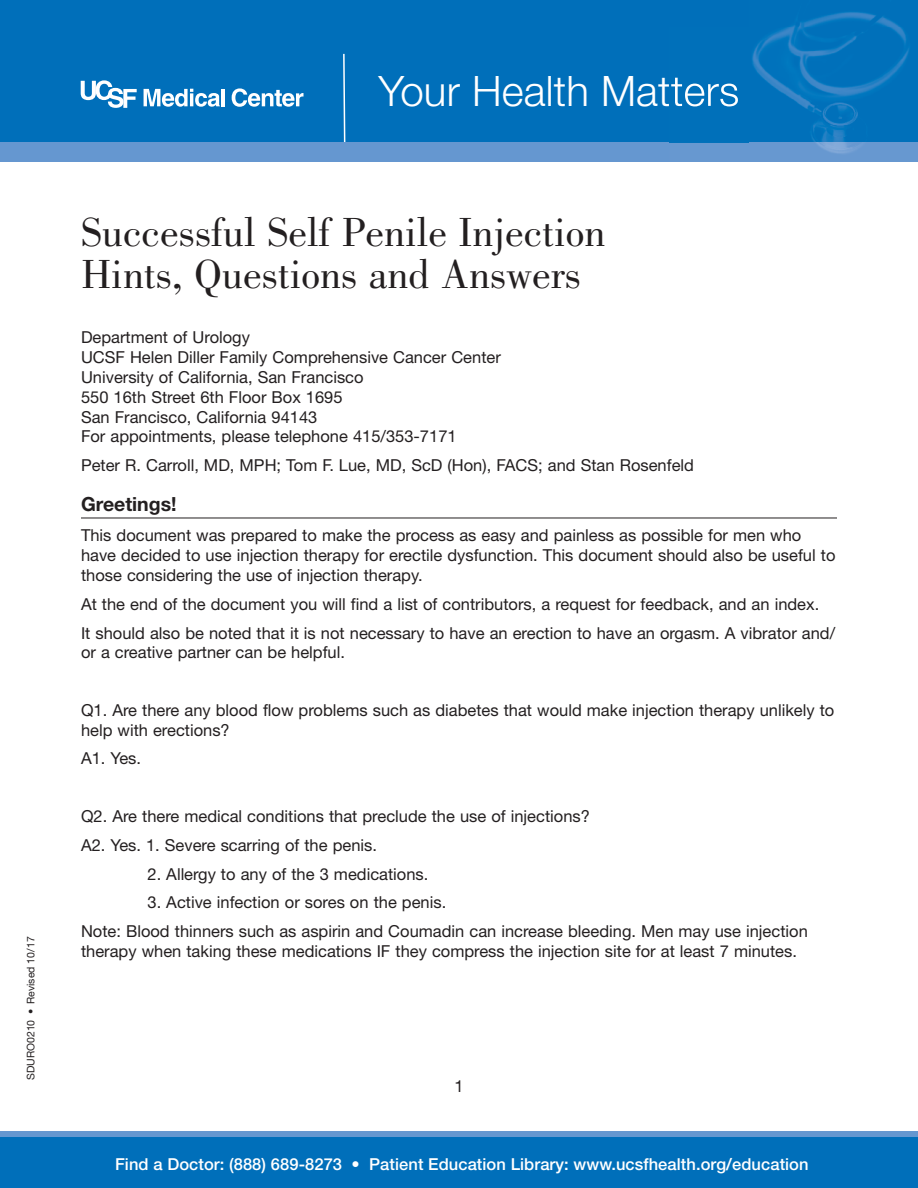
<style>
.page{position:relative;width:918px;height:1188px;background:#fff}
.page>*{position:absolute;margin:0;border:0;box-sizing:border-box;transform-origin:0 0}
.t1{font:42px/42px "Bodoni Std";color:#231f20}
.t2{font:300 42px "Helvetica Neue";color:#fff}
.t3{font:700 19.5px "Helvetica Neue LT Std";color:#231f20}
.body{font:16.5px/19.8px "Helvetica Neue LT Std";color:#231f20}
.after_Header{font:16.5px/19.8px "Helvetica Neue LT Std";color:#231f20}
.t4{font:500 16.5px "Helvetica Neue";letter-spacing:.005em;color:#fff}
.t5{font:10.5px "Helvetica Neue LT Std";color:#231f20}
</style>
<div class="page">
<div style="left:0;top:0;width:918px;height:148px;background:#006fba"></div>
<svg style="left:342px;top:53px;width:5px;height:90px"></svg>
<svg style="left:81px;top:80px;width:56px;height:28px"></svg>
<svg style="left:144px;top:89px;width:76px;height:18px"></svg>
<hr style="left:222px;top:89px;width:3px;height:17px;background:#fff">
<svg style="left:232px;top:88px;width:72px;height:19px"></svg>
<div style="left:0;top:1134px;width:918px;height:54px;background:#006fba"></div>
<div style="left:0;top:143px;width:918px;height:19px;background:#6597d0"></div>
<div style="left:0;top:1131px;width:918px;height:6px;background:#6597d0"></div>
<img style="left:671px;top:78px;width:67px;height:28px">
<img style="left:750px;top:12px;width:168px;height:142px">
<hr style="left:81px;top:518px;width:756px;height:1px;background:#231f20">
<p class="t5" style="left:25px;top:1080px;width:145px;rotate:-90deg">SDURO0210 • Revised 10/17</p>
<h1 class="t2" style="left:378px;top:65px;width:362px">Your Health Matters</h1>
<p class="t1" style="left:81px;top:211px;width:526px">Successful Self Penile Injection<br>Hints, Questions and Answers</p>
<p class="body" style="left:81px;top:328px;width:421px">Department of Urology<br>UCSF Helen Diller Family Comprehensive Cancer Center University of California, San Francisco<br>550 16th Street 6th Floor Box 1695<br>San Francisco, California 94143<br>For appointments, please telephone 415/353-7171</p>
<p class="body" style="left:81px;top:455px;width:614px">Peter R. Carroll, MD, MPH; Tom F. Lue, MD, ScD (Hon), FACS; and Stan Rosenfeld</p>
<p class="t3" style="left:81px;top:492px;width:97px">Greetings!</p>
<p class="after_Header" style="left:81px;top:525px;width:756px">This document was prepared to make the process as easy and painless as possible for men who have decided to use injection therapy for erectile dysfunction. This document should also be useful to those considering the use of injection therapy.</p>
<p class="body" style="left:81px;top:594px;width:740px">At the end of the document you will find a list of contributors, a request for feedback, and an index.</p>
<p class="body" style="left:81px;top:623px;width:756px">It should also be noted that it is not necessary to have an erection to have an orgasm. A vibrator and/ or a creative partner can be helpful.</p>
<p class="body" style="left:81px;top:700px;width:755px">Q1. Are there any blood flow problems such as diabetes that would make injection therapy unlikely to help with erections?</p>
<p class="body" style="left:81px;top:748px;width:62px">A1. Yes.</p>
<p class="body" style="left:81px;top:806px;width:510px">Q2. Are there medical conditions that preclude the use of injections?</p>
<p class="body" style="left:81px;top:835px;width:298px">A2. Yes. 1. Severe scarring of the penis.</p>
<p class="body" style="left:148px;top:864px;width:282px">2. Allergy to any of the 3 medications.</p>
<p class="body" style="left:148px;top:892px;width:300px">3. Active infection or sores on the penis.</p>
<p class="body" style="left:81px;top:921px;width:728px">Note: Blood thinners such as aspirin and Coumadin can increase bleeding. Men may use injection therapy when taking these medications IF they compress the injection site for at least 7 minutes.</p>
<p class="body" style="left:454px;top:1076px;width:11px">1</p>
<p class="t4" style="left:115px;top:1155px;width:695px">Find a Doctor: (888) 689-8273 • Patient Education Library: www.ucsfhealth.org/education</p>
</div>
